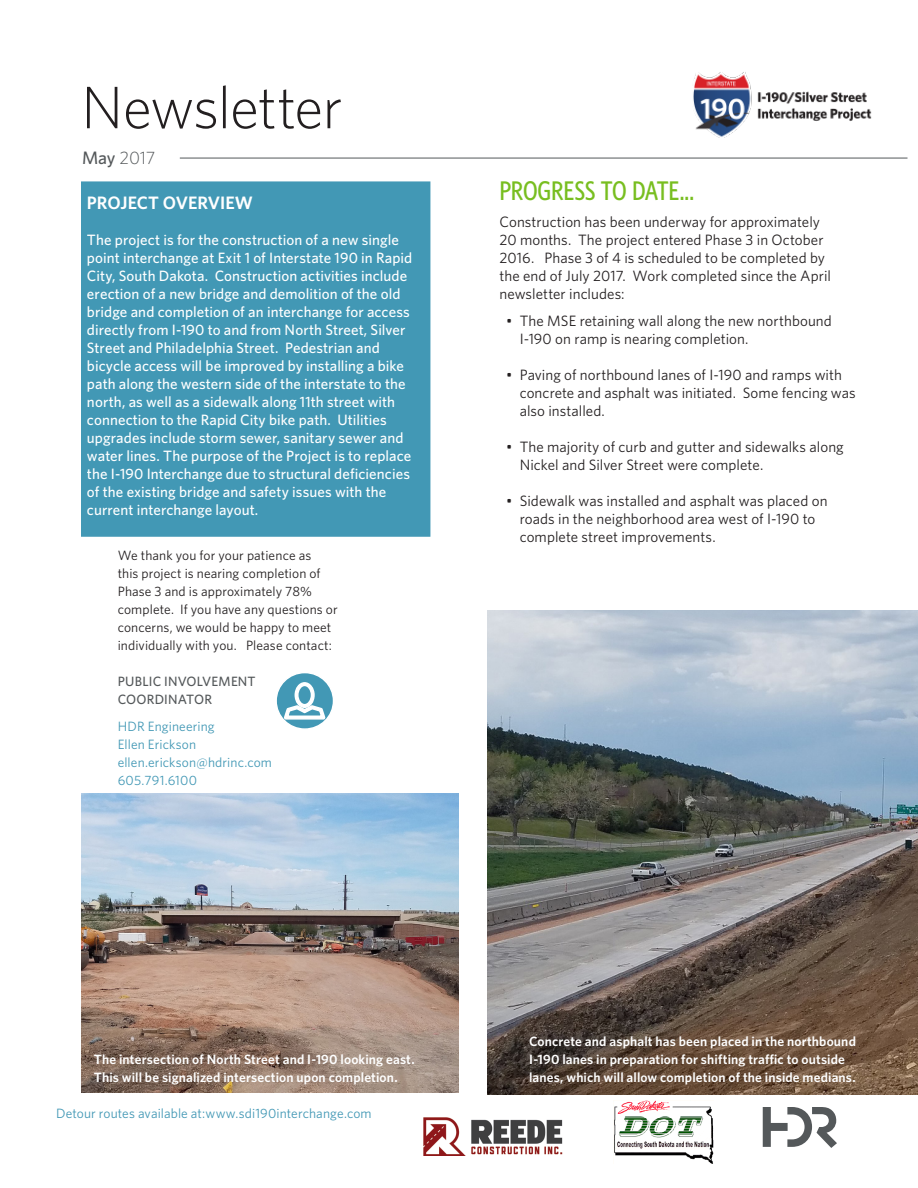
<style>
.page{position:relative;width:918px;height:1188px;background:#fff}
.page>*{position:absolute;margin:0;border:0;box-sizing:border-box;transform-origin:0 0}
.t1{font:300 60px "Whitney";letter-spacing:-.02em;color:#231f20}
.Heading_2{font:500 27px "Whitney Condensed";letter-spacing:-.005em;color:#78be20}
.Body{font:600 18px "Whitney";letter-spacing:-.005em;color:#fff}
.Heading_4{font:300 18px "Whitney";color:#54585a}
.Body-2{font:500 15px/18px "Whitney";letter-spacing:.005em;color:#fff}
.Body-3{font:15px/18px "Whitney";letter-spacing:.005em;color:#231f20}
.Body-4{font:600 13.5px/18px "Whitney";letter-spacing:.01em;color:#fff}
.Body-5{font:13.5px/18px "Whitney";letter-spacing:.005em;color:#231f20}
.Body-6{font:13.5px/18px "Whitney";letter-spacing:.01em;color:#4298b5}
.Body-7{font:500 13.5px/18px "Whitney";letter-spacing:.015em;color:#54585a}
.s1{font-weight:500}
</style>
<div class="page">
<hr style="left:180px;top:158px;width:727px;height:1px;background:#54585a">
<svg style="left:763px;top:1107px;width:74px;height:41px"></svg>
<img style="left:693px;top:72px;width:179px;height:66px">
<img style="left:614px;top:1101px;width:99px;height:62px">
<div style="left:84px;top:184px;width:343px;height:350px;background:#4298b5"></div>
<div style="left:81px;top:181px;width:349px;height:356px;border:6px solid #4298b5"></div>
<img style="left:423px;top:1117px;width:140px;height:39px">
<img style="left:81px;top:794px;width:378px;height:299px">
<img style="left:487px;top:610px;width:431px;height:485px">
<svg style="left:276px;top:673px;width:58px;height:56px"></svg>
<div style="left:275px;top:672px;width:59px;height:58px;border:2px solid #fff;border-radius:50%"></div>
<svg style="left:283px;top:681px;width:44px;height:40px"></svg>
<h1 class="t1" style="left:81px;top:67px;width:263px">Newsletter</h1>
<p class="Heading_4" style="left:82px;top:146px;width:75px"><span class="s1">May</span> 2017</p>
<p class="Body" style="left:87px;top:191px;width:168px">PROJECT OVERVIEW</p>
<p class="Body-2" style="left:87px;top:231px;width:327px">The project is for the construction of a new single point interchange at Exit 1 of Interstate 190 in Rapid City, South Dakota. Construction activities include erection of a new bridge and demolition of the old bridge and completion of an interchange for access directly from I-190 to and from North Street, Silver Street and Philadelphia Street. Pedestrian and bicycle access will be improved by installing a bike path along the western side of the interstate to the north, as well as a sidewalk along 11th street with connection to the Rapid City bike path. Utilities upgrades include storm sewer, sanitary sewer and water lines. The purpose of the Project is to replace the I-190 Interchange due to structural deficiencies of the existing bridge and safety issues with the current interchange layout.</p>
<p class="Body-5" style="left:118px;top:546px;width:222px">We thank you for your patience as<br>this project is nearing completion of Phase 3 and is approximately 78% complete. If you have any questions or concerns, we would be happy to meet individually with you. Please contact:</p>
<p class="Body-7" style="left:118px;top:672px;width:139px">PUBLIC INVOLVEMENT<br>COORDINATOR</p>
<p class="Body-6" style="left:118px;top:717px;width:156px">HDR Engineering<br>Ellen Erickson ellen.erickson@hdrinc.com<br>605.791.6100</p>
<p class="Heading_2" style="left:500px;top:174px;width:196px">PROGRESS TO DATE...</p>
<p class="Body-3" style="left:500px;top:213px;width:333px">Construction has been underway for approximately 20 months. The project entered Phase 3 in October 2016. Phase 3 of 4 is scheduled to be completed by the end of July 2017. Work completed since the April newsletter includes:</p>
<p class="Body-3" style="left:520px;top:312px;width:314px;text-indent:-14px">• The MSE retaining wall along the new northbound<br>I-190 on ramp is nearing completion.</p>
<p class="Body-3" style="left:520px;top:366px;width:338px;text-indent:-14px">• Paving of northbound lanes of I-190 and ramps with concrete and asphalt was initiated. Some fencing was also installed.</p>
<p class="Body-3" style="left:520px;top:438px;width:326px;text-indent:-14px">• The majority of curb and gutter and sidewalks along<br>Nickel and Silver Street were complete.</p>
<p class="Body-3" style="left:520px;top:492px;width:309px;text-indent:-14px">• Sidewalk was installed and asphalt was placed on roads in the neighborhood area west of I-190 to complete street improvements.</p>
<p class="Body-4" style="left:94px;top:1050px;width:322px">The intersection of North Street and I-190 looking east.<br>This will be signalized intersection upon completion.</p>
<p class="Body-6" style="left:56px;top:1104px;width:317px">Detour routes available at:www.sdi190interchange.com</p>
<p class="Body-4" style="left:529px;top:1032px;width:328px">Concrete and asphalt has been placed in the northbound<br>I-190 lanes in preparation for shifting traffic to outside lanes, which will allow completion of the inside medians.</p>
</div>
